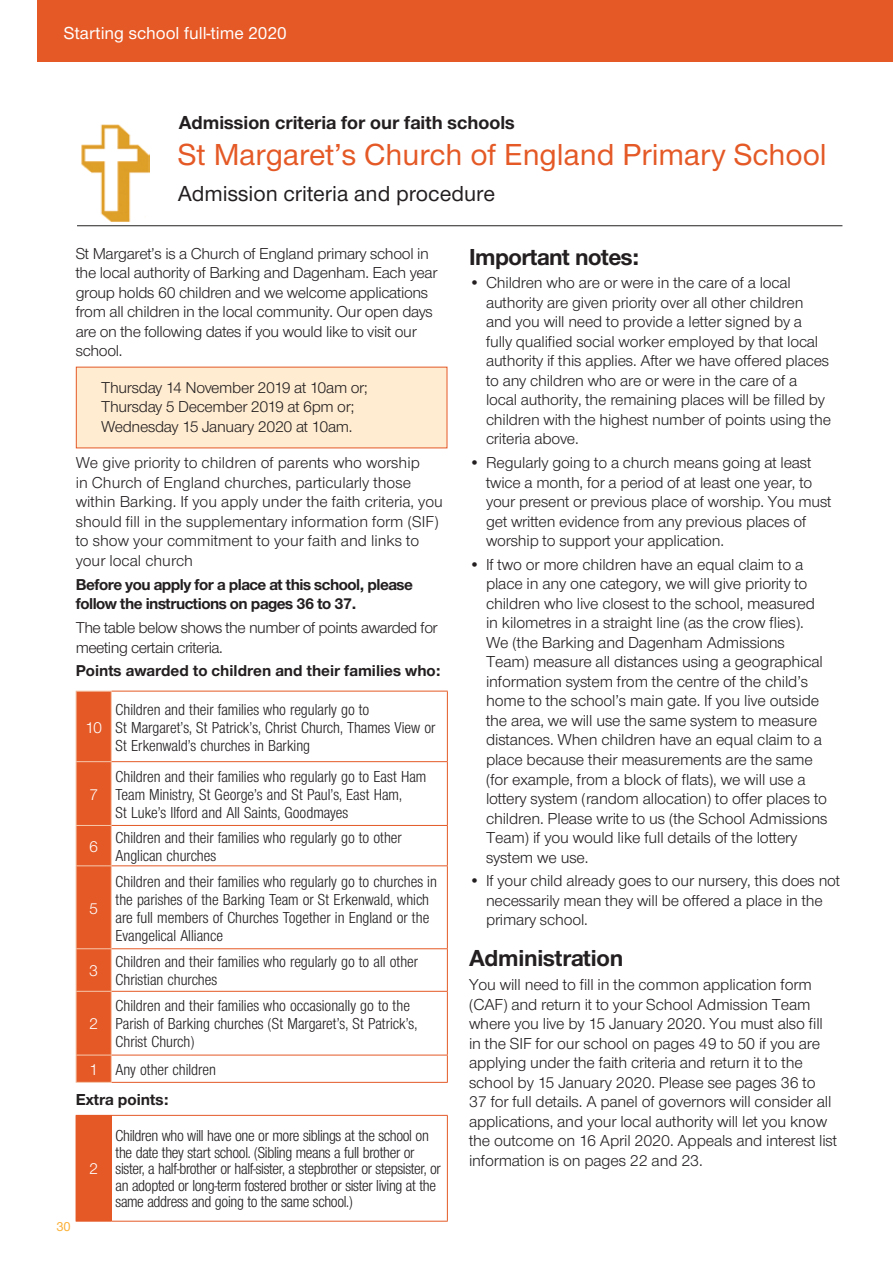
<style>
.page{position:relative;width:893px;height:1263px;background:#fff}
.page>*{position:absolute;margin:0;border:0;box-sizing:border-box;transform-origin:0 0}
.t1{font:500 31.5px "Nimbus San Nov TOT";color:#e45926}
.t2{font:700 24px "Nimbus San Nov TOT";letter-spacing:-.01em;color:#231f20}
.t3{font:500 22.5px "Nimbus San Nov TOT";color:#231f20}
.t4{font:700 19.5px "Nimbus San Nov TOT";color:#231f20}
.t5{font:500 18px "Nimbus San Nov TOT";color:#fff}
.t6{font:16.5px/19.5px "Nimbus San Nov TOT";letter-spacing:-.01em;color:#231f20}
.t7{font:16.5px/18px "Nimbus San Nov TOT Reg Con";color:#231f20}
.t8{font:16.5px/16.5px "Nimbus San Nov TOT Reg Con";letter-spacing:-.02em;color:#231f20}
.t9{font:700 16.5px "Nimbus San Nov TOT";color:#231f20}
.t10{font:16.5px "Nimbus San Nov TOT";color:#fff}
.t11{font:16.35px/19.5px "Nimbus San Nov TOT";letter-spacing:-.01em;color:#231f20}
.t12{font:700 16.35px/19.5px "Nimbus San Nov TOT";letter-spacing:-.03em;color:#231f20}
.t13{font:16.35px/19.5px "Nimbus San Nov TOT";letter-spacing:-.03em;color:#231f20}
.t14{font:700 16.35px "Nimbus San Nov TOT";color:#231f20}
.t15{font:500 13.5px "Nimbus San Nov TOT";color:#fbaf34}
.s1{font-family:"Nimbus San Nov TOT";color:#fff}
.s2{font-size:16.35px}
</style>
<div class="page">
<div style="left:37px;top:0;width:856px;height:62px;background:#e45926"></div>
<div style="left:76px;top:367px;width:371px;height:81px;background:#ffecd1"></div>
<img style="left:81px;top:124px;width:68px;height:97px">
<hr style="left:77px;top:225px;width:765px;height:1px;background:#231f20">
<hr style="left:76px;top:1082px;width:36px;height:1px;background:#f6c8ac">
<svg style="left:76px;top:691px;width:36px;height:391px;background:#e5602e"></svg>
<hr style="left:112px;top:691px;width:336px;height:1px;background:#e45926">
<hr style="left:447px;top:691px;width:1px;height:70px;background:#e45926">
<hr style="left:447px;top:762px;width:1px;height:63px;background:#e45926">
<hr style="left:447px;top:826px;width:1px;height:39px;background:#e45926">
<hr style="left:447px;top:866px;width:1px;height:82px;background:#e45926">
<hr style="left:447px;top:949px;width:1px;height:42px;background:#e45926">
<hr style="left:447px;top:992px;width:1px;height:63px;background:#e45926">
<svg style="left:447px;top:1056px;width:1px;height:26px"></svg>
<hr style="left:112px;top:1082px;width:336px;height:1px;background:#e45926">
<hr style="left:112px;top:761px;width:336px;height:1px;background:#e45926">
<hr style="left:112px;top:825px;width:336px;height:1px;background:#e45926">
<hr style="left:112px;top:865px;width:336px;height:1px;background:#e45926">
<hr style="left:112px;top:948px;width:336px;height:1px;background:#e45926">
<hr style="left:112px;top:991px;width:336px;height:1px;background:#e45926">
<hr style="left:112px;top:1055px;width:336px;height:1px;background:#e45926">
<div style="left:76px;top:1115px;width:35px;height:106px;background:#e45926"></div>
<hr style="left:76px;top:1221px;width:35px;height:1px;background:#e45926">
<hr style="left:111px;top:1116px;width:1px;height:105px;background:#e45926">
<hr style="left:111px;top:1115px;width:337px;height:1px;background:#e45926">
<hr style="left:447px;top:1116px;width:1px;height:105px;background:#e45926">
<hr style="left:111px;top:1221px;width:337px;height:1px;background:#e45926">
<p class="t5" style="left:64px;top:22px;width:224px">Starting school full-time 2020</p>
<p class="t4" style="left:179px;top:111px;width:338px">Admission criteria for our faith schools</p>
<h1 class="t1" style="left:178px;top:136px;width:651px">St Margaret’s Church of England Primary School</h1>
<h3 class="t3" style="left:178px;top:180px;width:319px">Admission criteria and procedure</h3>
<p class="t11" style="left:76px;top:244px;width:363px">St Margaret’s is a Church of England primary school in the local authority of Barking and Dagenham. Each year group holds 60 children and we welcome applications from all children in the local community. Our open days are on the following dates if you would like to visit our school.</p>
<p class="t11" style="left:101px;top:378px;width:268px">Thursday 14 November 2019 at 10am or;<br>Thursday 5 December 2019 at 6pm or;<br>Wednesday 15 January 2020 at 10am.</p>
<p class="t11" style="left:76px;top:453px;width:369px">We give priority to children of parents who worship<br>in Church of England churches, particularly those within Barking. If you apply under the faith criteria, you should fill in the supplementary information form (SIF) to show your commitment to your faith and links to your local church</p>
<p class="t12" style="left:76px;top:574px;width:339px">Before you apply for a place at this school, please follow the instructions on pages 36 to 37.</p>
<p class="t13" style="left:76px;top:618px;width:364px">The table below shows the number of points awarded for meeting certain criteria.</p>
<p class="t14" style="left:76px;top:661px;width:366px">Points awarded to children and their families who:</p>
<p class="t10" style="left:85px;top:718px;width:19px">10</p>
<p class="t10" style="left:89px;top:785px;width:11px">7</p>
<p class="t7" style="left:116px;top:700px;width:321px">Children and their families who regularly go to<br>St Margaret’s, St Patrick’s, Christ Church, Thames View or<br>St Erkenwald’s churches in Barking</p>
<p class="t7" style="left:116px;top:767px;width:312px">Children and their families who regularly go to East Ham<br>Team Ministry, St George’s and St Paul’s, East Ham,<br>St Luke’s Ilford and All Saints, Goodmayes</p>
<p class="t10" style="left:89px;top:837px;width:11px">6</p>
<p class="t7" style="left:116px;top:828px;width:288px">Children and their families who regularly go to other<br>Anglican churches</p>
<p class="t10" style="left:89px;top:899px;width:11px">5</p>
<p class="t7" style="left:116px;top:872px;width:323px">Children and their families who regularly go to churches in the parishes of the Barking Team or St Erkenwald, which are full members of Churches Together in England or the Evangelical Alliance</p>
<p class="t10" style="left:89px;top:961px;width:11px">3</p>
<p class="t7" style="left:116px;top:953px;width:304px">Children and their families who regularly go to all other<br>Christian churches</p>
<p class="t10" style="left:89px;top:1014px;width:11px">2</p>
<p class="t7" style="left:116px;top:997px;width:303px">Children and their families who occasionally go to the<br>Parish of Barking churches (St Margaret’s, St Patrick’s,<br>Christ Church)</p>
<p class="t7" style="left:89px;top:1061px;width:128px"><span class="s1">1</span> Any other children</p>
<p class="t9" style="left:76px;top:1089px;width:94px">Extra points:</p>
<p class="t15" style="left:56px;top:1218px;width:16px">30</p>
<p class="t10" style="left:89px;top:1160px;width:11px">2</p>
<p class="t8" style="left:116px;top:1128px;width:327px">Children who will have one or more siblings at the school on the date they start school. (Sibling means a full brother or sister, a half-brother or half-sister, a stepbrother or stepsister, or an adopted or long-term fostered brother or sister living at the same address and going to the same school.)</p>
<h2 class="t2" style="left:469px;top:242px;width:172px">Important notes:</h2>
<p class="t11" style="left:486px;top:273px;width:347px;text-indent:-17px">• Children who are or were in the care of a local authority are given priority over all other children and you will need to provide a letter signed by a fully qualified social worker employed by that local authority if this applies. After we have offered places to any children who are or were in the care of a local authority, the remaining places will be filled by children with the highest number of points using the criteria above.</p>
<p class="t11" style="left:486px;top:453px;width:347px;text-indent:-17px">• Regularly going to a church means going at least twice a month, for a period of at least one year, to your present or previous place of worship. You must get written evidence from any previous places of worship to support your application.</p>
<p class="t6" style="left:486px;top:555px;width:343px;text-indent:-17px"><span class="s2">•</span> If two or more children have an equal claim to a place in any one category, we will give priority to children who live closest to the school, measured in kilometres in a straight line (as the crow flies).<br>We (the Barking and Dagenham Admissions Team) measure all distances using a geographical information system from the centre of the child’s home to the school’s main gate. If you live outside the area, we will use the same system to measure distances. When children have an equal claim to a place because their measurements are the same (for example, from a block of flats), we will use a lottery system (random allocation) to offer places to children. Please write to us (the School Admissions Team) if you would like full details of the lottery system we use.</p>
<p class="t11" style="left:486px;top:871px;width:356px;text-indent:-17px">• If your child already goes to our nursery, this does not necessarily mean they will be offered a place in the primary school.</p>
<h2 class="t2" style="left:469px;top:944px;width:156px">Administration</h2>
<p class="t6" style="left:469px;top:975px;width:370px">You will need to fill in the common application form (CAF) and return it to your School Admission Team where you live by 15 January 2020. You must also fill in the SIF for our school on pages 49 to 50 if you are applying under the faith criteria and return it to the school by 15 January 2020. Please see pages 36 to 37 for full details. A panel of governors will consider all applications, and your local authority will let you know the outcome on 16 April 2020. Appeals and interest list information is on pages 22 and 23.</p>
</div>
